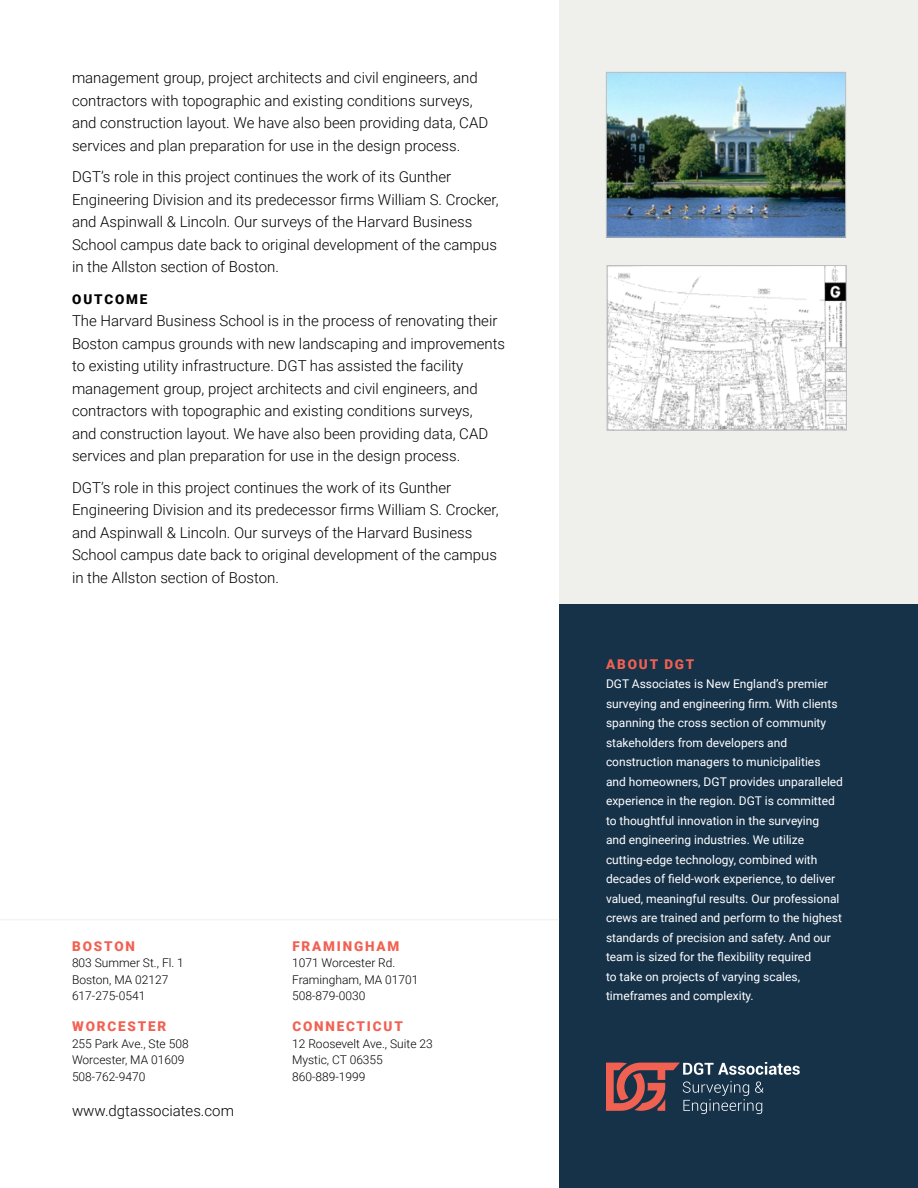
<style>
.page{position:relative;width:918px;height:1188px;background:#fff}
.page>*{position:absolute;margin:0;border:0;box-sizing:border-box;transform-origin:0 0}
.t1{font:300 15px/22.5px "Roboto";color:#000}
.t2{font:900 13.5px "Roboto";letter-spacing:.135em;color:#f16151}
.t3{font:900 13.5px "Roboto";letter-spacing:.135em;color:#000}
.t4{font:12px/19.5px "Roboto";color:#fff}
.t5{font:300 12px/16.5px "Roboto";color:#000}
</style>
<div class="page">
<div style="left:559px;top:0;width:359px;height:605px;background:#efefeb"></div>
<div style="left:559px;top:605px;width:359px;height:583px;background:#163249"></div>
<img style="left:608px;top:74px;width:236px;height:161px">
<div style="left:606px;top:72px;width:240px;height:165px;border:1px solid #bcbec0"></div>
<img style="left:609px;top:267px;width:236px;height:161px">
<div style="left:607px;top:265px;width:240px;height:165px;border:1px solid #bcbec0"></div>
<svg style="left:606px;top:1062px;width:194px;height:52px"></svg>
<hr style="left:0;top:919px;width:559px;height:1px;background:#efefeb">
<p class="t1" style="left:72px;top:66px;width:418px">management group, project architects and civil engineers, and contractors with topographic and existing conditions surveys, and construction layout. We have also been providing data, CAD services and plan preparation for use in the design process.</p>
<p class="t1" style="left:72px;top:165px;width:428px">DGT’s role in this project continues the work of its Gunther Engineering Division and its predecessor firms William S. Crocker, and Aspinwall &amp; Lincoln. Our surveys of the Harvard Business School campus date back to original development of the campus in the Allston section of Boston.</p>
<p class="t3" style="left:72px;top:290px;width:77px">OUTCOME</p>
<p class="t1" style="left:72px;top:309px;width:435px">The Harvard Business School is in the process of renovating their Boston campus grounds with new landscaping and improvements to existing utility infrastructure. DGT has assisted the facility management group, project architects and civil engineers, and contractors with topographic and existing conditions surveys,<br>and construction layout. We have also been providing data, CAD services and plan preparation for use in the design process.</p>
<p class="t1" style="left:72px;top:476px;width:428px">DGT’s role in this project continues the work of its Gunther Engineering Division and its predecessor firms William S. Crocker, and Aspinwall &amp; Lincoln. Our surveys of the Harvard Business School campus date back to original development of the campus in the Allston section of Boston.</p>
<p class="t2" style="left:72px;top:937px;width:64px">BOSTON</p>
<p class="t5" style="left:72px;top:954px;width:113px">803 Summer St., Fl. 1<br>Boston, MA 02127<br>617-275-0541</p>
<p class="t2" style="left:72px;top:1017px;width:96px">WORCESTER</p>
<p class="t5" style="left:72px;top:1035px;width:118px">255 Park Ave., Ste 508<br>Worcester, MA 01609<br>508-762-9470</p>
<p class="t1" style="left:72px;top:1099px;width:163px">www.dgtassociates.com</p>
<p class="t2" style="left:292px;top:937px;width:109px">FRAMINGHAM</p>
<p class="t5" style="left:292px;top:954px;width:128px">1071 Worcester Rd.<br>Framingham, MA 01701<br>508-879-0030</p>
<p class="t2" style="left:292px;top:1017px;width:112px">CONNECTICUT</p>
<p class="t5" style="left:292px;top:1035px;width:142px">12 Roosevelt Ave., Suite 23<br>Mystic, CT 06355<br>860-889-1999</p>
<p class="t2" style="left:606px;top:655px;width:90px">ABOUT DGT</p>
<p class="t4" style="left:606px;top:674px;width:239px">DGT Associates is New England’s premier surveying and engineering firm. With clients spanning the cross section of community stakeholders from developers and construction managers to municipalities and homeowners, DGT provides unparalleled experience in the region. DGT is committed to thoughtful innovation in the surveying<br>and engineering industries. We utilize cutting-edge technology, combined with decades of field-work experience, to deliver valued, meaningful results. Our professional crews are trained and perform to the highest standards of precision and safety. And our team is sized for the flexibility required<br>to take on projects of varying scales, timeframes and complexity.</p>
</div>
